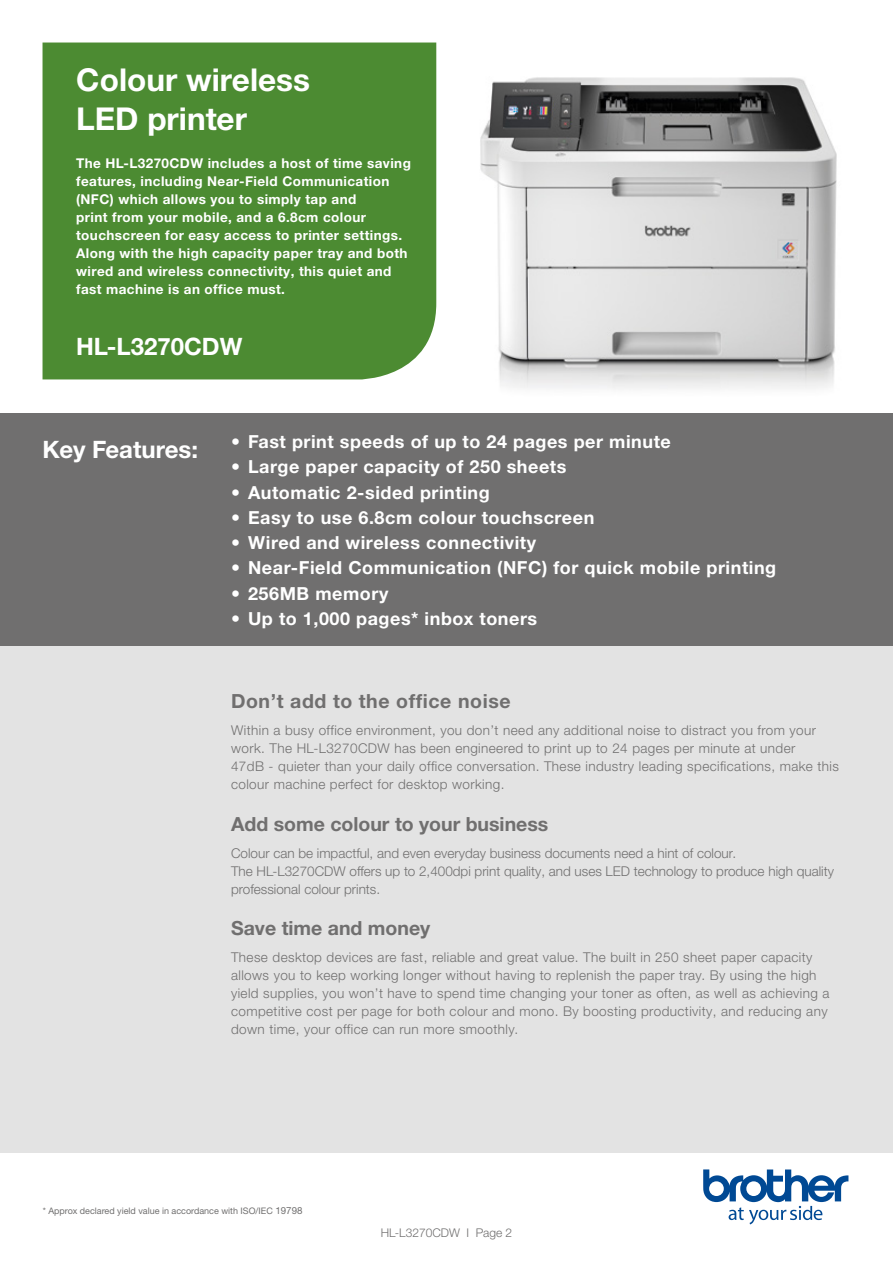
<style>
.page{position:relative;width:893px;height:1263px;background:#fff}
.page>*{position:absolute;margin:0;border:0;box-sizing:border-box;transform-origin:0 0}
.t1{font:700 31.5px/39px "Helvetica Neue LTW1 G";color:#fff}
.t2{font:700 24px "Helvetica Neue LTW1 G";color:#fff}
.t3{font:700 19.5px "Helvetica Neue LTW1 G";color:#706f6f}
.t4{font:700 19.5px "Helvetica Neue LTW1 G";letter-spacing:.03em;color:#706f6f}
.t5{font:700 18px "Helvetica Neue LTW1 G";letter-spacing:.03em;color:#fff}
.t6{font:300 13.5px/18px "Helvetica Neue LTW1 G";letter-spacing:.03em;color:#706f6f}
.t7{font:700 13.5px/18px "Helvetica Neue LTW1 G";letter-spacing:.03em;color:#fff}
.t8{font:300 13.5px/18px "Helvetica Neue LTW1 G";color:#706f6f}
.t9{font:300 12px "Helvetica Neue LTW1 G";color:#706f6f}
.t10{font:9px "Helvetica Neue LTW1 G";color:#706f6f}
.s1{font-size:9.75px}
</style>
<div class="page">
<img style="left:480px;top:77px;width:357px;height:312px">
<svg style="left:703px;top:1169px;width:145px;height:55px"></svg>
<div style="left:0;top:413px;width:893px;height:740px;background:#e3e3e3"></div>
<div style="left:43px;top:43px;width:393px;height:336px;background:#4c8b32"></div>
<div style="left:0;top:413px;width:893px;height:233px;background:#706f6f"></div>
<h1 class="t1" style="left:76px;top:60px;width:235px">Colour wireless<br>LED printer</h1>
<p class="t7" style="left:76px;top:154px;width:336px">The HL-L3270CDW includes a host of time saving features, including Near-Field Communication (NFC) which allows you to simply tap and<br>print from your mobile, and a 6.8cm colour touchscreen for easy access to printer settings.<br>Along with the high capacity paper tray and both wired and wireless connectivity, this quiet and fast machine is an office must.</p>
<h2 class="t2" style="left:76px;top:332px;width:168px">HL-L3270CDW</h2>
<h2 class="t2" style="left:43px;top:434px;width:157px">Key Features:</h2>
<h3 class="t5" style="left:231px;top:430px;width:441px">• Fast print speeds of up to 24 pages per minute</h3>
<h3 class="t5" style="left:231px;top:456px;width:337px">• Large paper capacity of 250 sheets</h3>
<h3 class="t5" style="left:231px;top:481px;width:260px">• Automatic 2-sided printing</h3>
<h3 class="t5" style="left:231px;top:506px;width:365px">• Easy to use 6.8cm colour touchscreen</h3>
<h3 class="t5" style="left:231px;top:531px;width:307px">• Wired and wireless connectivity</h3>
<h3 class="t5" style="left:231px;top:557px;width:547px">• Near-Field Communication (NFC) for quick mobile printing</h3>
<h3 class="t5" style="left:231px;top:582px;width:159px">• 256MB memory</h3>
<h3 class="t5" style="left:231px;top:608px;width:308px">• Up to 1,000 pages* inbox toners</h3>
<h3 class="t4" style="left:231px;top:689px;width:281px">Don’t add to the office noise</h3>
<p class="t6" style="left:231px;top:721px;width:609px">Within a busy office environment, you don’t need any additional noise to distract you from your work. The HL-L3270CDW has been engineered to print up to 24 pages per minute at under<br>47dB - quieter than your daily office conversation. These industry leading specifications, make this colour machine perfect for desktop working.</p>
<h3 class="t3" style="left:231px;top:811px;width:319px">Add some colour to your business</h3>
<p class="t8" style="left:231px;top:844px;width:604px">Colour can be impactful, and even everyday business documents need a hint of colour.<br>The HL-L3270CDW offers up to 2,400dpi print quality, and uses LED technology to produce high quality professional colour prints.</p>
<h3 class="t3" style="left:231px;top:916px;width:201px">Save time and money</h3>
<p class="t6" style="left:231px;top:948px;width:600px">These desktop devices are fast, reliable and great value. The built in 250 sheet paper capacity allows you to keep working longer without having to replenish the paper tray. By using the high yield supplies, you won’t have to spend time changing your toner as often, as well as achieving a competitive cost per page for both colour and mono. By boosting productivity, and reducing any down time, your office can run more smoothly.</p>
<p class="t10" style="left:43px;top:1205px;width:261px">* Approx declared yield value in accordance with ISO/IEC <span class="s1">19798</span></p>
<p class="t9" style="left:381px;top:1226px;width:133px">HL-L3270CDW I Page 2</p>
</div>
